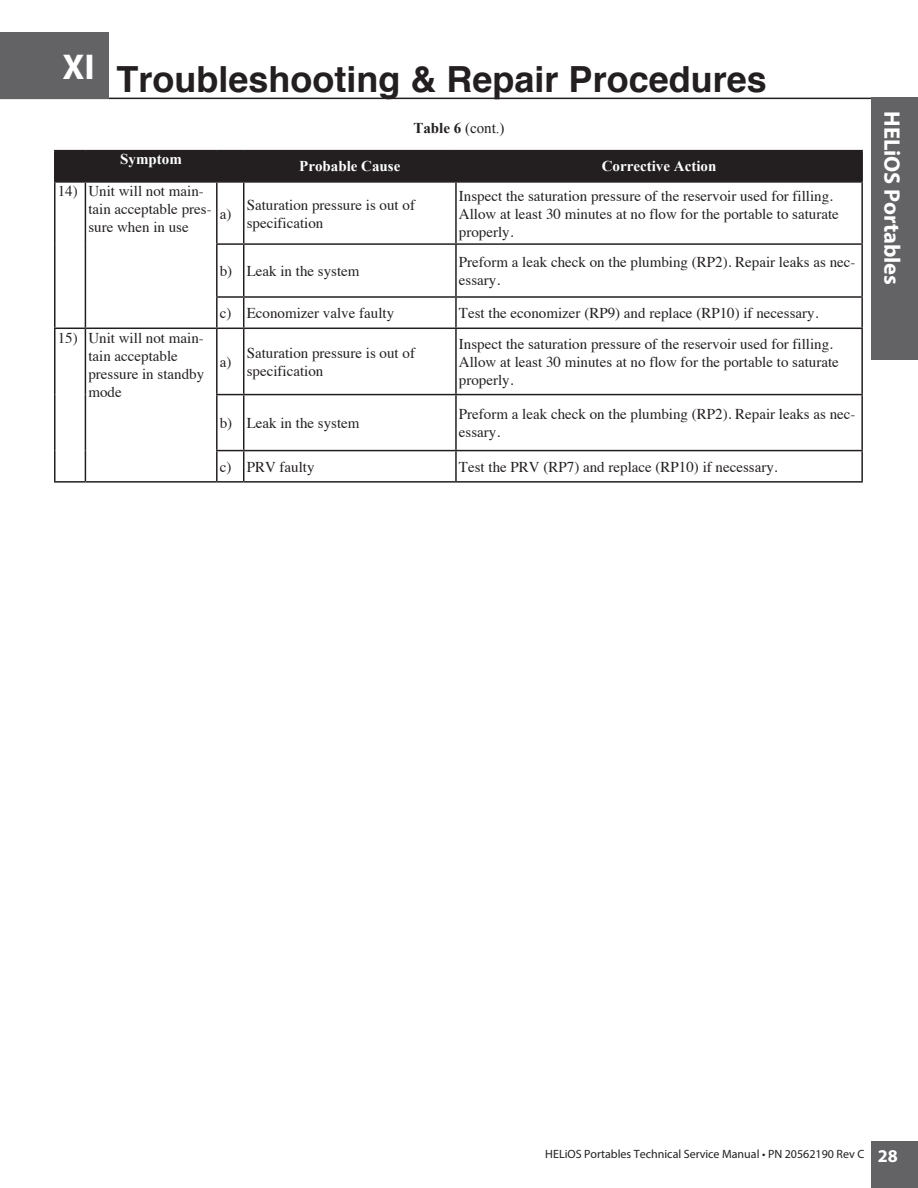
<style>
.page{position:relative;width:918px;height:1188px;background:#fff}
.page>*{position:absolute;margin:0;border:0;box-sizing:border-box;transform-origin:0 0}
.t1{font:700 36px "Helvetica";color:#231f20}
.t2{font:700 36px "Myriad Pro";color:#fff}
.t3{font:700 22.5px "Myriad Pro";color:#fff}
.t4{font:15px/18px "Times";color:#231f20}
.t5{font:700 15px "Times New Roman";color:#fff}
.t6{font:15px "Times New Roman";color:#231f20}
.t7{font:12px "Myriad Pro";color:#231f20}
.s1{font-weight:700}
.s2{font-weight:700;font-size:18px;color:#fff}
</style>
<div class="page">
<hr style="left:0;top:98px;width:918px;height:1px;background:#231f20">
<div style="left:871px;top:1141px;width:47px;height:47px;background:#636366"></div>
<div style="left:871px;top:98px;width:47px;height:262px;background:#636366"></div>
<div style="left:0;top:33px;width:108px;height:66px;background:#636366"></div>
<svg style="left:56px;top:183px;width:805px;height:298px"></svg>
<hr style="left:54px;top:150px;width:31px;height:1px;background:#231f20">
<hr style="left:54px;top:151px;width:2px;height:30px;background:#231f20">
<div style="left:56px;top:150px;width:805px;height:31px;background:#231f20"></div>
<hr style="left:216px;top:151px;width:2px;height:30px;background:#231f20">
<hr style="left:244px;top:150px;width:212px;height:1px;background:#231f20">
<hr style="left:243px;top:151px;width:1px;height:30px;background:#231f20">
<hr style="left:456px;top:150px;width:407px;height:1px;background:#231f20">
<hr style="left:455px;top:151px;width:2px;height:30px;background:#231f20">
<hr style="left:861px;top:151px;width:2px;height:30px;background:#231f20">
<hr style="left:54px;top:181px;width:31px;height:2px;background:#231f20">
<hr style="left:54px;top:183px;width:2px;height:61px;background:#231f20">
<hr style="left:85px;top:181px;width:132px;height:2px;background:#231f20">
<hr style="left:85px;top:183px;width:1px;height:61px;background:#231f20">
<hr style="left:217px;top:181px;width:27px;height:2px;background:#231f20">
<hr style="left:216px;top:183px;width:2px;height:60px;background:#231f20">
<hr style="left:244px;top:181px;width:212px;height:2px;background:#231f20">
<hr style="left:243px;top:183px;width:1px;height:60px;background:#231f20">
<hr style="left:456px;top:181px;width:407px;height:2px;background:#231f20">
<hr style="left:455px;top:183px;width:2px;height:60px;background:#231f20">
<hr style="left:861px;top:183px;width:2px;height:60px;background:#231f20">
<hr style="left:54px;top:244px;width:2px;height:53px;background:#231f20">
<hr style="left:85px;top:244px;width:1px;height:53px;background:#231f20">
<hr style="left:216px;top:243px;width:28px;height:2px;background:#231f20">
<hr style="left:216px;top:245px;width:2px;height:51px;background:#231f20">
<hr style="left:244px;top:243px;width:212px;height:2px;background:#231f20">
<hr style="left:243px;top:245px;width:1px;height:51px;background:#231f20">
<hr style="left:456px;top:243px;width:407px;height:2px;background:#231f20">
<hr style="left:455px;top:245px;width:2px;height:51px;background:#231f20">
<hr style="left:861px;top:245px;width:2px;height:51px;background:#231f20">
<hr style="left:54px;top:297px;width:2px;height:31px;background:#231f20">
<hr style="left:85px;top:297px;width:1px;height:31px;background:#231f20">
<hr style="left:216px;top:296px;width:28px;height:2px;background:#231f20">
<hr style="left:216px;top:298px;width:2px;height:30px;background:#231f20">
<hr style="left:244px;top:296px;width:212px;height:2px;background:#231f20">
<hr style="left:243px;top:298px;width:1px;height:30px;background:#231f20">
<hr style="left:456px;top:296px;width:407px;height:2px;background:#231f20">
<hr style="left:455px;top:298px;width:2px;height:30px;background:#231f20">
<hr style="left:861px;top:298px;width:2px;height:30px;background:#231f20">
<hr style="left:54px;top:328px;width:31px;height:1px;background:#231f20">
<hr style="left:54px;top:329px;width:2px;height:66px;background:#231f20">
<hr style="left:85px;top:328px;width:132px;height:1px;background:#231f20">
<hr style="left:85px;top:329px;width:1px;height:66px;background:#231f20">
<svg style="left:217px;top:328px;width:27px;height:1px"></svg>
<hr style="left:216px;top:329px;width:2px;height:65px;background:#231f20">
<hr style="left:244px;top:328px;width:212px;height:1px;background:#231f20">
<hr style="left:243px;top:329px;width:1px;height:65px;background:#231f20">
<hr style="left:456px;top:328px;width:407px;height:1px;background:#231f20">
<hr style="left:455px;top:329px;width:2px;height:65px;background:#231f20">
<hr style="left:861px;top:329px;width:2px;height:65px;background:#231f20">
<hr style="left:54px;top:395px;width:2px;height:56px;background:#231f20">
<hr style="left:85px;top:395px;width:1px;height:56px;background:#231f20">
<svg style="left:216px;top:394px;width:28px;height:1px"></svg>
<hr style="left:216px;top:395px;width:2px;height:55px;background:#231f20">
<hr style="left:244px;top:394px;width:212px;height:1px;background:#231f20">
<hr style="left:243px;top:395px;width:1px;height:55px;background:#231f20">
<hr style="left:456px;top:394px;width:407px;height:1px;background:#231f20">
<hr style="left:455px;top:395px;width:2px;height:55px;background:#231f20">
<hr style="left:861px;top:395px;width:2px;height:55px;background:#231f20">
<hr style="left:54px;top:451px;width:2px;height:30px;background:#231f20">
<hr style="left:85px;top:451px;width:1px;height:30px;background:#231f20">
<svg style="left:216px;top:450px;width:28px;height:1px"></svg>
<hr style="left:216px;top:451px;width:2px;height:30px;background:#231f20">
<hr style="left:244px;top:450px;width:212px;height:1px;background:#231f20">
<hr style="left:243px;top:451px;width:1px;height:30px;background:#231f20">
<hr style="left:456px;top:450px;width:407px;height:1px;background:#231f20">
<hr style="left:455px;top:451px;width:2px;height:30px;background:#231f20">
<hr style="left:861px;top:451px;width:2px;height:30px;background:#231f20">
<hr style="left:54px;top:481px;width:31px;height:2px;background:#231f20">
<hr style="left:85px;top:481px;width:132px;height:2px;background:#231f20">
<hr style="left:217px;top:481px;width:27px;height:2px;background:#231f20">
<hr style="left:244px;top:481px;width:212px;height:2px;background:#231f20">
<hr style="left:456px;top:481px;width:407px;height:2px;background:#231f20">
<h1 class="t2" style="left:62px;top:44px;width:34px">XI</h1>
<h1 class="t2" style="left:75px;top:44px;width:21px">1</h1>
<h1 class="t1" style="left:117px;top:51px;width:652px">Troubleshooting &amp; Repair Procedures</h1>
<p class="t6" style="left:413px;top:118px;width:93px"><span class="s1">Table 6</span> (cont.)</p>
<p class="t5" style="left:120px;top:148px;width:63px">Symptom</p>
<p class="t5" style="left:299px;top:156px;width:103px">Probable Cause</p>
<p class="t5" style="left:602px;top:156px;width:116px">Corrective Action</p>
<p class="t4" style="left:88px;top:181px;width:125px;text-indent:-31px">14) Unit will not main&shy;tain acceptable pres&shy;sure when in use</p>
<p class="t4" style="left:220px;top:203px;width:13px">a)</p>
<p class="t4" style="left:247px;top:194px;width:170px">Saturation pressure is out of specification</p>
<p class="t4" style="left:459px;top:185px;width:381px">Inspect the saturation pressure of the reservoir used for filling.<br>Allow at least 30 minutes at no flow for the portable to saturate properly.</p>
<p class="t4" style="left:220px;top:261px;width:141px">b) Leak in the system</p>
<p class="t4" style="left:459px;top:252px;width:398px">Preform a leak check on the plumbing (RP2). Repair leaks as nec&shy;essary.</p>
<p class="t4" style="left:220px;top:303px;width:176px">c) Economizer valve faulty</p>
<p class="t4" style="left:459px;top:303px;width:361px">Test the economizer (RP9) and replace (RP10) if necessary.</p>
<p class="t4" style="left:88px;top:327px;width:117px;text-indent:-31px">15) Unit will not main&shy;tain acceptable pressure in standby mode</p>
<p class="t4" style="left:220px;top:352px;width:13px">a)</p>
<p class="t4" style="left:247px;top:343px;width:170px">Saturation pressure is out of specification</p>
<p class="t4" style="left:459px;top:334px;width:381px">Inspect the saturation pressure of the reservoir used for filling.<br>Allow at least 30 minutes at no flow for the portable to saturate properly.</p>
<p class="t4" style="left:220px;top:413px;width:141px">b) Leak in the system</p>
<p class="t4" style="left:459px;top:404px;width:398px">Preform a leak check on the plumbing (RP2). Repair leaks as nec&shy;essary.</p>
<p class="t4" style="left:220px;top:457px;width:96px">c) PRV faulty</p>
<p class="t4" style="left:459px;top:457px;width:320px">Test the PRV (RP7) and replace (RP10) if necessary.</p>
<h2 class="t3" style="left:907px;top:111px;width:175px;rotate:90deg">HELiOS Portables</h2>
<p class="t7" style="left:545px;top:1146px;width:354px">HELiOS Portables Technical Service Manual • PN 20562190 Rev C <span class="s2">28</span></p>
</div>
